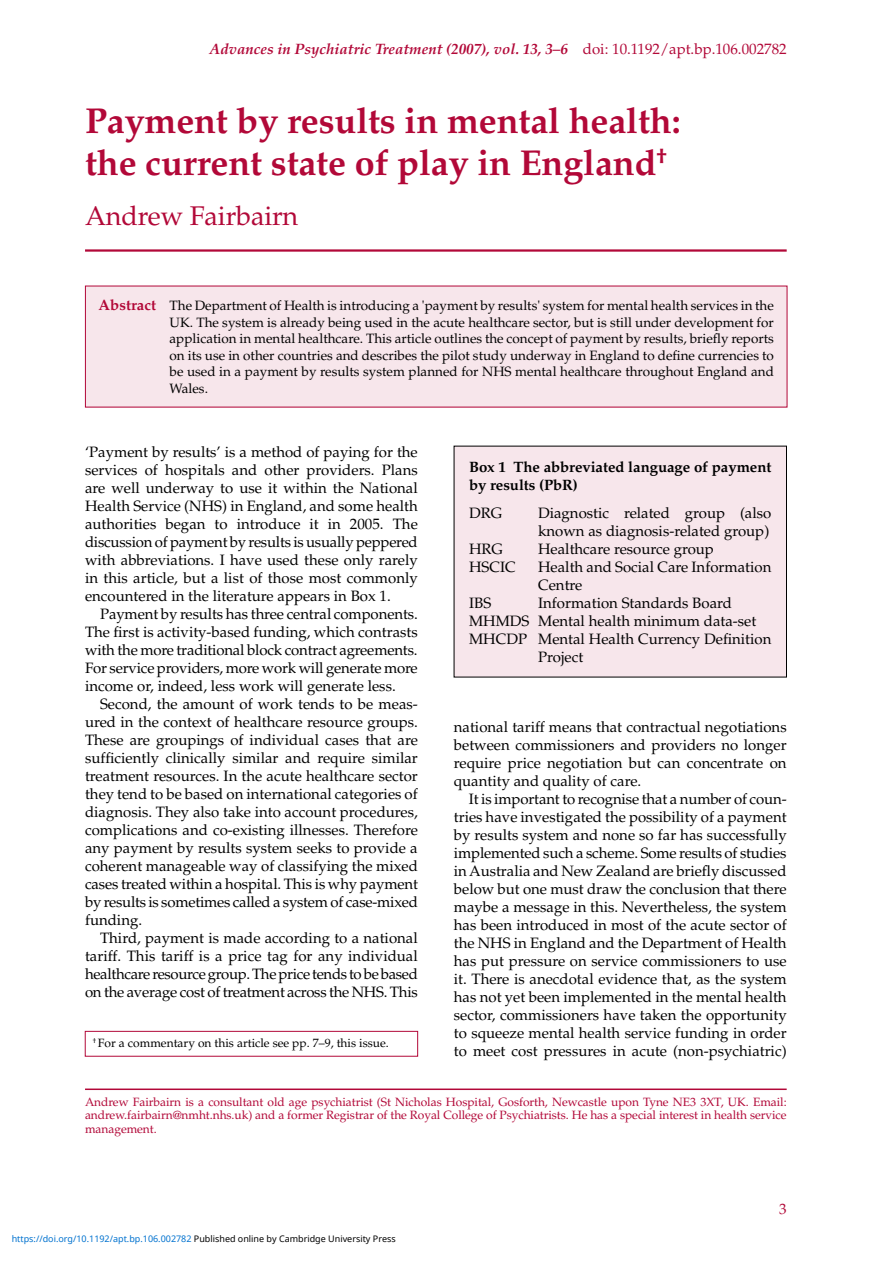
<style>
.page{position:relative;width:893px;height:1263px;background:#fff}
.page>*{position:absolute;margin:0;border:0;box-sizing:border-box;transform-origin:0 0}
.t1{font:700 36px/42px "Palatino";letter-spacing:-.005em;color:#b20838}
.t2{font:27px "Palatino";letter-spacing:-.005em;color:#b20838}
.t3{font:15px/18px "Palatino";color:#000;text-align:justify}
.t4{font:italic 700 15px "Palatino";color:#b20838}
.t5{font:700 15px/18px "Palatino";letter-spacing:-.005em;color:#000}
.t6{font:13.5px/16.5px "Palatino";color:#000;text-align:justify}
.t7{font:12px/13.5px "Palatino";letter-spacing:-.005em;color:#b20838;text-align:justify}
.t8{font:12px "Palatino";color:#000}
.t9{font:9px "Noto Sans";color:#0172cf}
.s1{font-weight:400;font-style:normal}
.s2{font-weight:700;font-size:15px;color:#b20838}
.s3{color:#000}
</style>
<div class="page">
<hr style="left:85px;top:249px;width:702px;height:3px;background:#b20838">
<div style="left:85px;top:286px;width:702px;height:121px;background:#f7e6eb"></div>
<hr style="left:85px;top:1088px;width:702px;height:2px;background:#b20838">
<div style="left:454px;top:446px;width:332px;height:231px;background:#f7e6eb"></div>
<div style="left:85px;top:1031px;width:333px;height:25px;border:1px solid #b20838"></div>
<p class="t4" style="left:210px;top:40px;width:579px">Advances in Psychiatric Treatment (2007), vol. 13, 3–6 <span class="s1">doi: 10.1192/apt.bp.106.002782</span></p>
<h1 class="t1" style="left:85px;top:100px;width:597px">Payment by results in mental health: the current state of play in England<sup>†</sup></h1>
<h2 class="t2" style="left:85px;top:200px;width:215px">Andrew Fairbairn</h2>
<p class="t6" style="left:170px;top:298px;width:606px;text-indent:-71px"><span class="s2">Abstract</span> The Department of Health is introducing a 'payment by results' system for mental health services in the UK. The system is already being used in the acute healthcare sector, but is still under development for application in mental healthcare. This article outlines the concept of payment by results, briefly reports on its use in other countries and describes the pilot study underway in England to define currencies to be used in a payment by results system planned for NHS mental healthcare throughout England and Wales.</p>
<p class="t3" style="left:85px;top:444px;width:334px">‘Payment by results’ is a method of paying for the services of hospitals and other providers. Plans are well underway to use it within the National Health Service (NHS) in England, and some health authorities began to introduce it in 2005. The discussion of payment by results is usually peppered with abbreviations. I have used these only rarely in this article, but a list of those most commonly encountered in the literature appears in Box 1.</p>
<p class="t3" style="left:85px;top:606px;width:334px;text-indent:15px">Payment by results has three central components.<br>The first is activity-based funding, which contrasts with the more traditional block contract agreements.<br>For service providers, more work will generate more income or, indeed, less work will generate less.</p>
<p class="t3" style="left:85px;top:696px;width:334px;text-indent:15px">Second, the amount of work tends to be meas&shy;ured in the context of healthcare resource groups.<br>These are groupings of individual cases that are suffi-ciently clinically similar and require similar treatment resources. In the acute healthcare sector they tend to be based on international categories of diagnosis. They also take into account procedures, complications and co-existing illnesses. Therefore any payment by results system seeks to provide a coherent manageable way of classifying the mixed cases treated within a hospital. This is why payment by results is sometimes called a system of case-mixed funding.</p>
<p class="t3" style="left:85px;top:930px;width:334px;text-indent:15px">Third, payment is made according to a national tariff. This tariff is a price tag for any individual healthcare resource group. The price tends to be based on the average cost of treatment across the NHS. This</p>
<p class="t8" style="left:93px;top:1036px;width:297px"><sup>†</sup> For a commentary on this article see pp. 7–9, this issue.</p>
<p class="t5" style="left:469px;top:458px;width:304px">Box 1 The abbreviated language of payment by results (PbR)</p>
<p class="t3" style="left:469px;top:504px;width:35px">DRG</p>
<p class="t3" style="left:538px;top:504px;width:235px">Diagnostic related group (also known as diagnosis-related group)</p>
<p class="t3" style="left:469px;top:540px;width:35px">HRG</p>
<p class="t3" style="left:538px;top:540px;width:177px">Healthcare resource group</p>
<p class="t3" style="left:469px;top:558px;width:48px">HSCIC</p>
<p class="t3" style="left:538px;top:558px;width:235px">Health and Social Care Information<br>Centre</p>
<p class="t3" style="left:469px;top:594px;width:24px">IBS</p>
<p class="t3" style="left:538px;top:594px;width:195px">Information Standards Board</p>
<p class="t3" style="left:469px;top:612px;width:289px">MHMDS Mental health minimum data-set</p>
<p class="t3" style="left:469px;top:630px;width:304px">MHCDP Mental Health Currency Definition</p>
<p class="t3" style="left:538px;top:648px;width:47px">Project</p>
<p class="t3" style="left:454px;top:718px;width:334px">national tariff means that contractual negotiations between commissioners and providers no longer require price negotiation but can concentrate on quantity and quality of care.</p>
<p class="t3" style="left:454px;top:790px;width:334px;text-indent:15px">It is important to recognise that a number of coun&shy;tries have investigated the possibility of a payment by results system and none so far has successfully implemented such a scheme. Some results of studies in Australia and New Zealand are briefly discussed below but one must draw the conclusion that there maybe a message in this. Nevertheless, the system has been introduced in most of the acute sector of the NHS in England and the Department of Health has put pressure on service commissioners to use it. There is anecdotal evidence that, as the system has not yet been implemented in the mental health sector, commissioners have taken the opportunity to squeeze mental health service funding in order to meet cost pressures in acute (non-psychiatric)</p>
<p class="t7" style="left:85px;top:1095px;width:703px">Andrew Fairbairn is a consultant old age psychiatrist (St Nicholas Hospital, Gosforth, Newcastle upon Tyne NE3 3XT, UK. Email: andrew.fairbairn@nmht.nhs.uk) and a former Registrar of the Royal College of Psychiatrists. He has a special interest in health service management.</p>
<p class="t9" style="left:12px;top:1232px;width:386px">https://doi.org/10.1192/apt.bp.106.002782 <span class="s3">Published online by Cambridge University Press</span></p>
</div>
